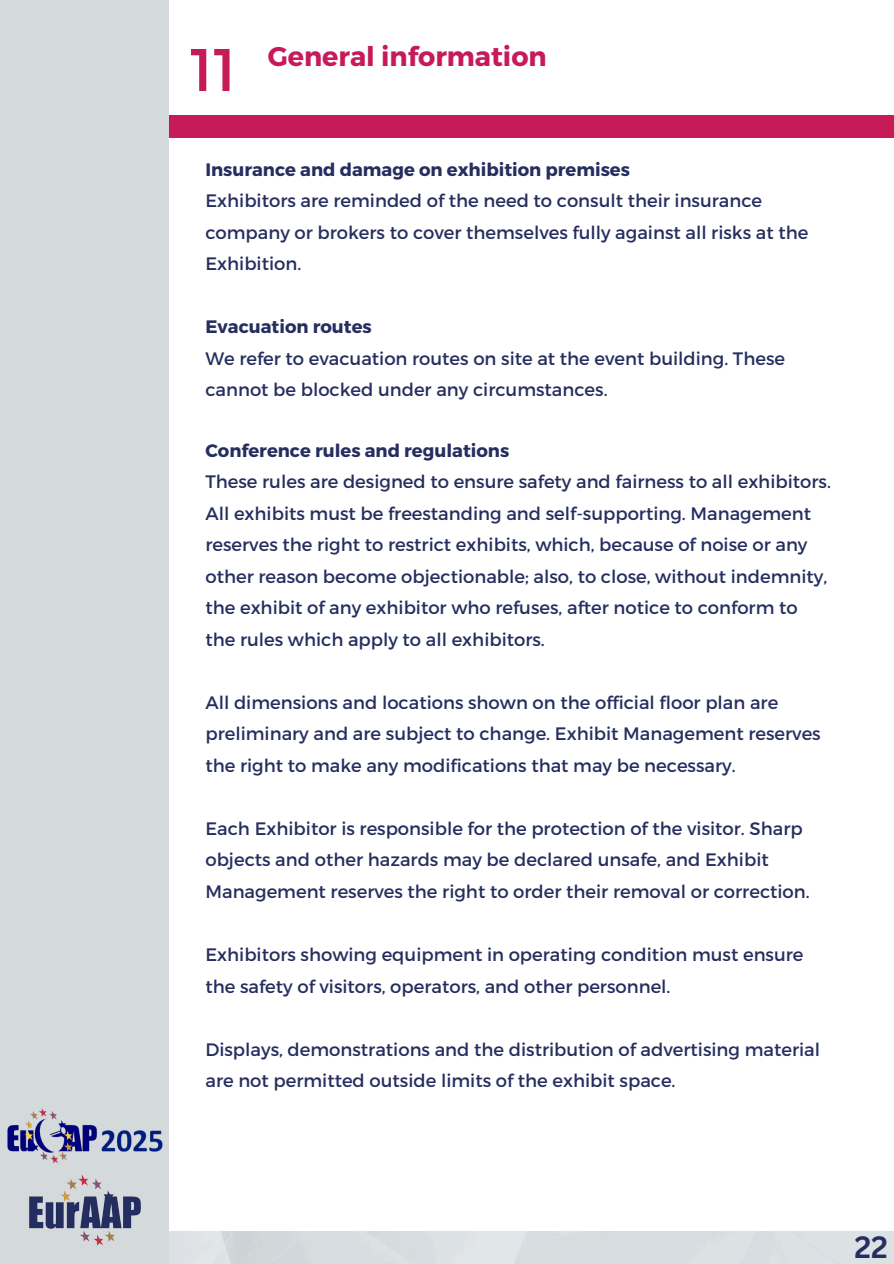
<style>
.page{position:relative;width:894px;height:1264px;background:#fff}
.page>*{position:absolute;margin:0;border:0;box-sizing:border-box;transform-origin:0 0}
.t1{font:60px "Montserrat";color:#c71a59}
.t2{font:700 30px "Canva Sans";color:#262e5f}
.t3{font:700 27px "Montserrat";color:#c71a59}
.t4{font:18px/31.5px "Montserrat";color:#262e5f}
.t5{font:700 18px "Montserrat";color:#262e5f}
</style>
<div class="page">
<div style="left:0;top:115px;width:893px;height:22px;background:#c71a59"></div>
<div style="left:0;top:0;width:169px;height:1263px;background:#d4d9dc"></div>
<img style="left:29px;top:1174px;width:112px;height:70px">
<img style="left:7px;top:1108px;width:155px;height:55px">
<p class="t1" style="left:190px;top:31px;width:48px">11</p>
<p class="t3" style="left:267px;top:39px;width:280px">General information</p>
<h1 class="t5" style="left:205px;top:158px;width:426px">Insurance and damage on exhibition premises</h1>
<p class="t4" style="left:205px;top:184px;width:604px">Exhibitors are reminded of the need to consult their insurance company or brokers to cover themselves fully against all risks at the<br>Exhibition.</p>
<p class="t5" style="left:205px;top:315px;width:168px">Evacuation routes</p>
<p class="t4" style="left:205px;top:342px;width:581px">We refer to evacuation routes on site at the event building. These cannot be blocked under any circumstances.</p>
<p class="t5" style="left:205px;top:438px;width:305px">Conference rules and regulations</p>
<p class="t4" style="left:205px;top:465px;width:626px">These rules are designed to ensure safety and fairness to all exhibitors.<br>All exhibits must be freestanding and self-supporting. Management reserves the right to restrict exhibits, which, because of noise or any other reason become objectionable; also, to close, without indemnity, the exhibit of any exhibitor who refuses, after notice to conform to the rules which apply to all exhibitors.</p>
<p class="t4" style="left:205px;top:685px;width:616px">All dimensions and locations shown on the official floor plan are preliminary and are subject to change. Exhibit Management reserves the right to make any modifications that may be necessary.</p>
<p class="t4" style="left:205px;top:811px;width:605px">Each Exhibitor is responsible for the protection of the visitor. Sharp objects and other hazards may be declared unsafe, and Exhibit<br>Management reserves the right to order their removal or correction.</p>
<p class="t4" style="left:205px;top:937px;width:599px">Exhibitors showing equipment in operating condition must ensure the safety of visitors, operators, and other personnel.</p>
<p class="t4" style="left:205px;top:1032px;width:616px">Displays, demonstrations and the distribution of advertising material are not permitted outside limits of the exhibit space.</p>
<p class="t2" style="left:854px;top:1225px;width:35px">22</p>
</div>
